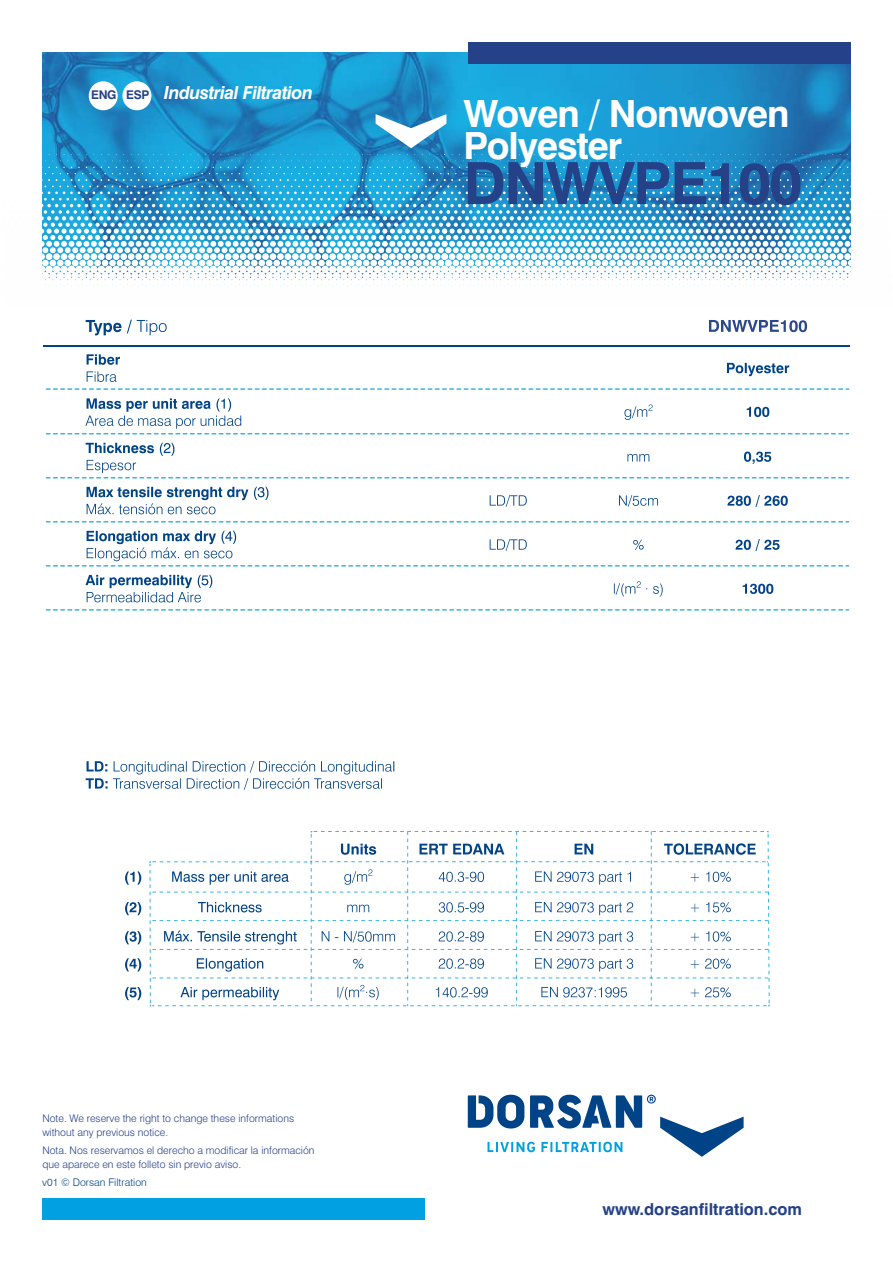
<style>
.page{position:relative;width:893px;height:1262px;background:#fff}
.page>*{position:absolute;margin:0;border:0;box-sizing:border-box;transform-origin:0 0}
.t1{font:700 58.2px "Swiss 721 BT";letter-spacing:-.03em;color:#254187}
.t2{font:700 37.5px/31.5px "Swiss 721 BT";letter-spacing:-.03em;color:#fefefe}
.t3{font:italic 700 18px "Swiss 721 BT";letter-spacing:-.03em;color:#fefefe}
.t4{font:700 16.5px "Swiss 721 BT";color:#254187}
.t5{font:300 10.5px/14.4px "Swiss 721 BT";color:#254187}
.t6{font:300 10.5px "Swiss 721 BT";color:#004387}
.s1{font-style:normal;font-size:12px;color:#254187}
</style>
<div class="page">
<svg style="left:42px;top:52px;width:808px;height:102px;background:#1b92cb"></svg>
<svg style="left:453px;top:154px;width:398px;height:133px"></svg>
<svg style="left:42px;top:154px;width:411px;height:133px"></svg>
<div style="left:468px;top:42px;width:382px;height:21px;background:#254187"></div>
<div style="left:42px;top:1198px;width:383px;height:22px;background:#00a0e3"></div>
<div style="left:89px;top:81px;width:29px;height:29px;background:#fefefe;border-radius:50%"></div>
<svg style="left:468px;top:1094px;width:275px;height:62px"></svg>
<svg style="left:375px;top:114px;width:71px;height:34px"></svg>
<div style="left:122px;top:81px;width:29px;height:29px;background:#fefefe;border-radius:50%"></div>
<svg style="left:125px;top:871px;width:16px;height:13px"></svg>
<svg style="left:125px;top:902px;width:16px;height:13px"></svg>
<svg style="left:125px;top:931px;width:16px;height:13px"></svg>
<svg style="left:125px;top:987px;width:16px;height:13px"></svg>
<svg style="left:125px;top:958px;width:16px;height:13px"></svg>
<svg style="left:150px;top:831px;width:619px;height:175px"></svg>
<hr style="left:44px;top:346px;width:806px;height:1px;background:#004387">
<svg style="left:489px;top:495px;width:37px;height:12px"></svg>
<svg style="left:619px;top:495px;width:39px;height:12px"></svg>
<svg style="left:614px;top:581px;width:48px;height:15px"></svg>
<svg style="left:727px;top:495px;width:60px;height:12px"></svg>
<svg style="left:742px;top:583px;width:31px;height:11px"></svg>
<svg style="left:709px;top:320px;width:98px;height:12px"></svg>
<svg style="left:86px;top:320px;width:81px;height:15px"></svg>
<svg style="left:45px;top:521px;width:805px;height:2px"></svg>
<svg style="left:45px;top:609px;width:805px;height:2px"></svg>
<svg style="left:45px;top:354px;width:805px;height:36px"></svg>
<svg style="left:45px;top:398px;width:805px;height:37px"></svg>
<svg style="left:45px;top:443px;width:805px;height:36px"></svg>
<svg style="left:87px;top:487px;width:181px;height:27px"></svg>
<svg style="left:45px;top:531px;width:805px;height:36px"></svg>
<svg style="left:85px;top:575px;width:127px;height:27px"></svg>
<svg style="left:86px;top:760px;width:308px;height:29px"></svg>
<h3 class="t3" style="left:91px;top:85px;width:223px"><span class="s1">ENG ESP</span> Industrial Filtration</h3>
<h2 class="t2" style="left:463px;top:102px;width:327px">Woven / Nonwoven<br>Polyester</h2>
<h1 class="t1" style="left:463px;top:160px;width:340px">DNWVPE100</h1>
<p class="t5" style="left:42px;top:1111px;width:253px">Note. We reserve the right to change these informations without any previous notice.</p>
<p class="t5" style="left:42px;top:1143px;width:274px">Nota. Nos reservamos el derecho a modificar la información que aparece en este folleto sin previo aviso.</p>
<p class="t6" style="left:42px;top:1176px;width:106px">v01 © Dorsan Filtration</p>
<h3 class="t4" style="left:602px;top:1202px;width:201px">www.dorsanfiltration.com</h3>
</div>
